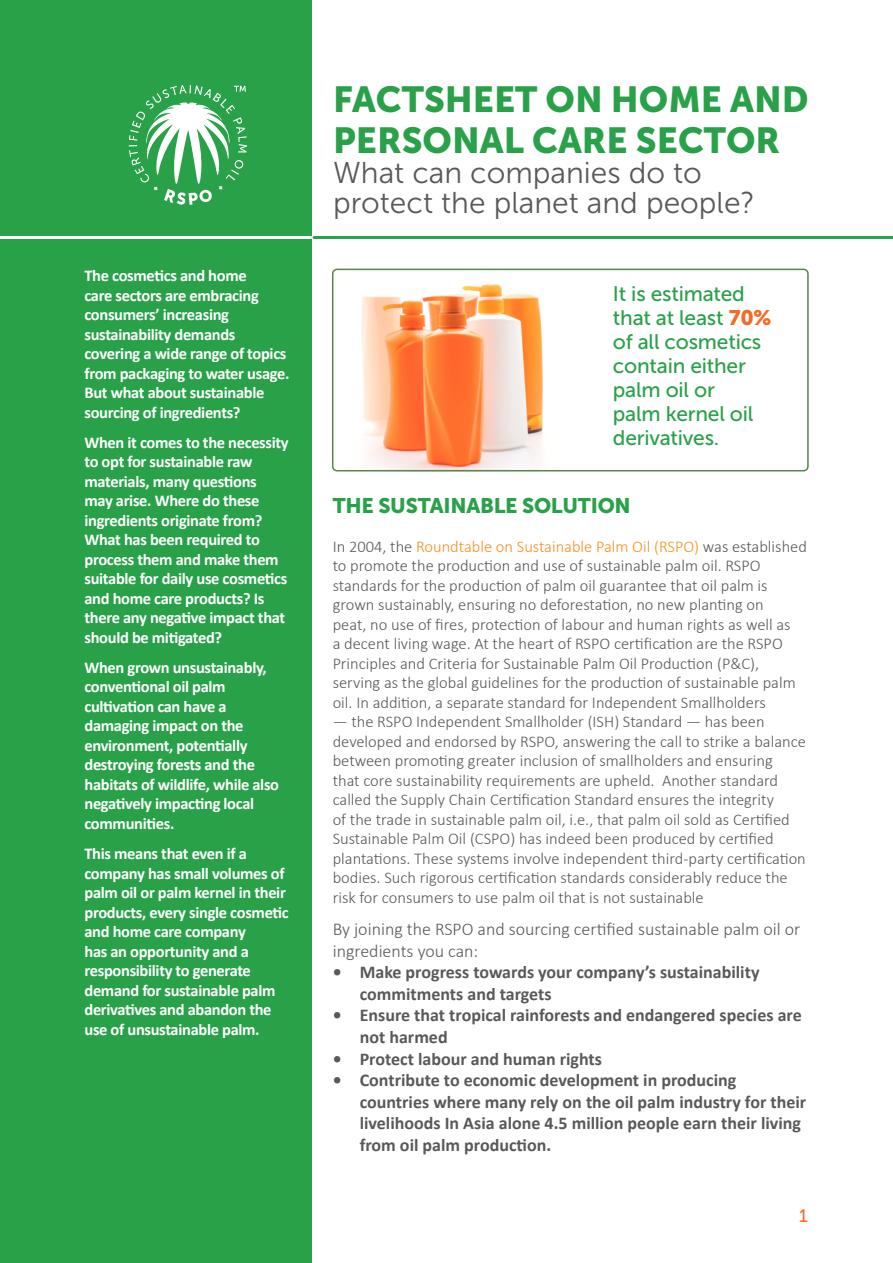
<style>
.page{position:relative;width:893px;height:1263px;background:#fff}
.page>*{position:absolute;margin:0;border:0;box-sizing:border-box;transform-origin:0 0}
.t1{font:36px/40.5px "Museo Sans 900";color:#29a149}
.t2{font:30px/30px "Museo Sans 300";color:#58595b}
.t3{font:21px/24px "Museo Sans 500";letter-spacing:-.01em;color:#29a149}
.t4{font:21px "Museo Sans 900";letter-spacing:-.01em;color:#29a149}
.t5{font:700 18px/21.6px "Calibri";color:#58595b}
.t6{font:300 18px/21.6px "Calibri";color:#58595b}
.t7{font:18px "Museo Slab 500";color:#f36b24}
.t8{font:300 16.5px/19.5px "Calibri";color:#58595b}
.t9{font:700 16.5px/19.5px "Calibri";letter-spacing:-.02em;color:#fff}
.s1{font-family:"Museo Sans 900";color:#f36c25}
.s2{color:#f78f20}
</style>
<div class="page">
<div style="left:0;top:0;width:312px;height:1263px;background:#29a149"></div>
<svg style="left:129px;top:85px;width:118px;height:120px"></svg>
<hr style="left:0;top:236px;width:311px;height:3px;background:#fff">
<hr style="left:314px;top:236px;width:579px;height:3px;background:#29a149">
<img style="left:361px;top:284px;width:182px;height:184px">
<div style="left:332px;top:269px;width:477px;height:202px;border:2px solid #58844d;border-radius:4px"></div>
<p class="t9" style="left:84px;top:266px;width:207px">The cosmetics and home<br>care sectors are embracing consumers’ increasing sustainability demands covering a wide range of topics from packaging to water usage.<br>But what about sustainable sourcing of ingredients?</p>
<p class="t9" style="left:84px;top:432px;width:206px">When it comes to the necessity to opt for sustainable raw materials, many questions may arise. Where do these ingredients originate from?<br>What has been required to process them and make them suitable for daily use cosmetics and home care products? Is there any negative impact that should be mitigated?</p>
<p class="t9" style="left:84px;top:658px;width:196px">When grown unsustainably, conventional oil palm cultivation can have a damaging impact on the environment, potentially destroying forests and the habitats of wildlife, while also negatively impacting local communities.</p>
<p class="t9" style="left:84px;top:844px;width:206px">This means that even if a company has small volumes of palm oil or palm kernel in their products, every single cosmetic and home care company<br>has an opportunity and a responsibility to generate demand for sustainable palm derivatives and abandon the use of unsustainable palm.</p>
<h1 class="t1" style="left:333px;top:79px;width:477px">FACTSHEET ON HOME AND<br>PERSONAL CARE SECTOR</h1>
<h2 class="t2" style="left:333px;top:157px;width:423px">What can companies do to protect the planet and people?</h2>
<p class="t3" style="left:613px;top:282px;width:160px">It is estimated that at least <span class="s1">70% </span>of all cosmetics contain either palm oil or<br>palm kernel oil derivatives.</p>
<p class="t4" style="left:333px;top:494px;width:300px">THE SUSTAINABLE SOLUTION</p>
<p class="t8" style="left:333px;top:536px;width:476px">In 2004, the <span class="s2">Roundtable on Sustainable Palm Oil (RSPO)</span> was established to promote the production and use of sustainable palm oil. RSPO standards for the production of palm oil guarantee that oil palm is grown sustainably, ensuring no deforestation, no new planting on<br>peat, no use of fires, protection of labour and human rights as well as<br>a decent living wage. At the heart of RSPO certification are the RSPO Principles and Criteria for Sustainable Palm Oil Production (P&amp;C), serving as the global guidelines for the production of sustainable palm oil. In addition, a separate standard for Independent Smallholders</p>
<p class="t8" style="left:333px;top:712px;width:475px">— the RSPO Independent Smallholder (ISH) Standard — has been developed and endorsed by RSPO, answering the call to strike a balance between promoting greater inclusion of smallholders and ensuring<br>that core sustainability requirements are upheld. Another standard called the Supply Chain Certification Standard ensures the integrity<br>of the trade in sustainable palm oil, i.e., that palm oil sold as Certified Sustainable Palm Oil (CSPO) has indeed been produced by certified plantations. These systems involve independent third-party certification bodies. Such rigorous certification standards considerably reduce the risk for consumers to use palm oil that is not sustainable</p>
<p class="t6" style="left:333px;top:918px;width:469px">By joining the RSPO and sourcing certified sustainable palm oil or ingredients you can:</p>
<p class="t5" style="left:360px;top:961px;width:401px;text-indent:-27px">• Make progress towards your company’s sustainability commitments and targets</p>
<p class="t5" style="left:360px;top:1005px;width:444px;text-indent:-27px">• Ensure that tropical rainforests and endangered species are not harmed</p>
<p class="t5" style="left:333px;top:1048px;width:271px">• Protect labour and human rights</p>
<p class="t5" style="left:360px;top:1069px;width:448px;text-indent:-27px">• Contribute to economic development in producing countries where many rely on the oil palm industry for their livelihoods In Asia alone 4.5 million people earn their living from oil palm production.</p>
<p class="t7" style="left:799px;top:1205px;width:10px">1</p>
</div>
